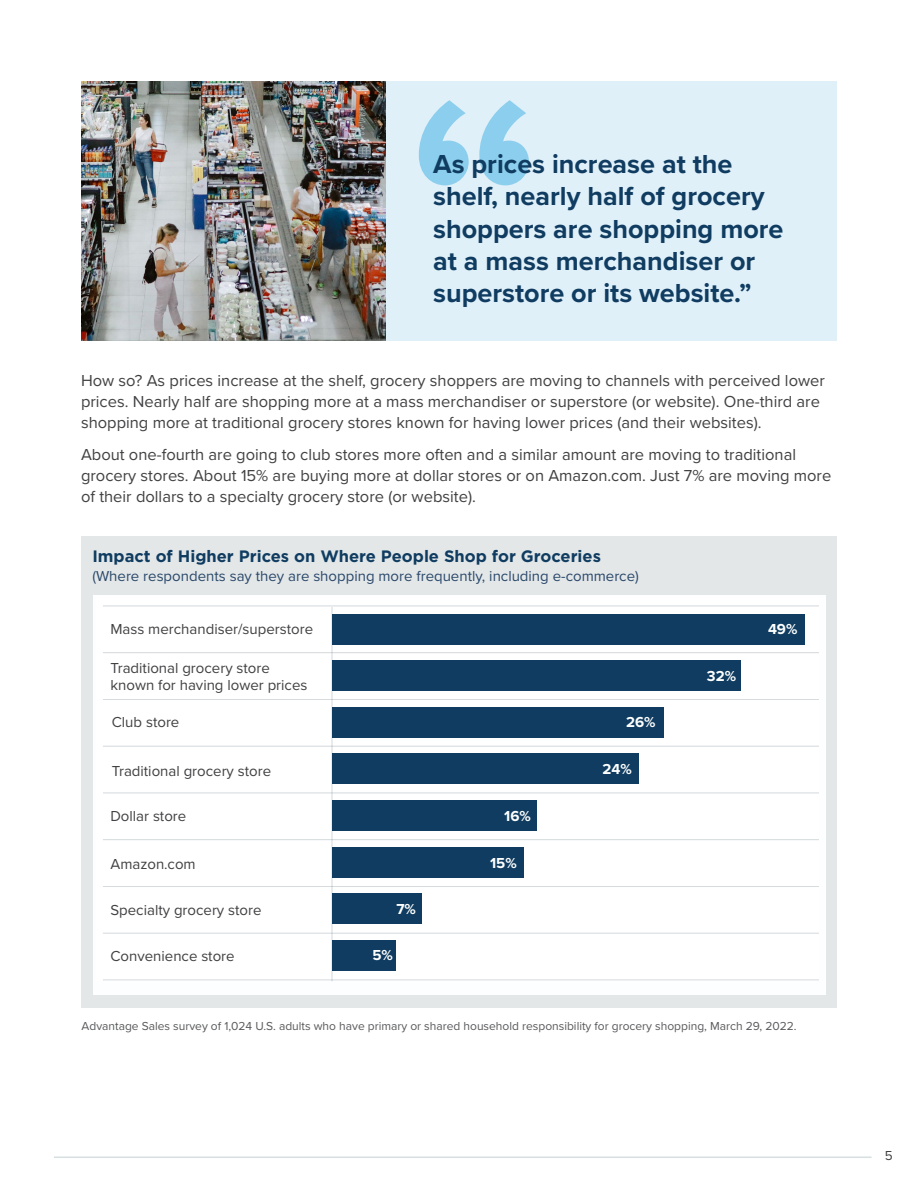
<style>
.page{position:relative;width:918px;height:1188px;background:#fff}
.page>*{position:absolute;margin:0;border:0;box-sizing:border-box;transform-origin:0 0}
.t1{font:700 27px/32.4px "Proxima Nova";color:#0f3c60}
.t2{font:16.5px/21px "Proxima Nova";color:#414042}
.Chart_Heading{font:700 16.5px "Gotham";color:#0f3c60}
.t3{font:15px/16.5px "Proxima Nova";color:#414042}
.t4{font:15px "Proxima Nova";color:#2a486a}
.t5{font:700 15px "Proxima Nova";color:#feffff}
.t6{font:13.5px "Proxima Nova";color:#414042}
.Small{font:12px "Proxima Nova";color:#58595b}
</style>
<div class="page">
<hr style="left:54px;top:1157px;width:818px;height:1px;background:#d8dfe1">
<div style="left:81px;top:536px;width:756px;height:472px;background:#e3e7e8"></div>
<div style="left:94px;top:595px;width:732px;height:400px;background:#fdfeff"></div>
<hr style="left:332px;top:607px;width:1px;height:374px;background:#1e384b">
<hr style="left:103px;top:606px;width:716px;height:1px;background:#1e384b">
<hr style="left:103px;top:652px;width:716px;height:1px;background:#1e384b">
<hr style="left:103px;top:699px;width:716px;height:1px;background:#1e384b">
<hr style="left:103px;top:746px;width:716px;height:1px;background:#1e384b">
<hr style="left:103px;top:793px;width:716px;height:1px;background:#1e384b">
<hr style="left:103px;top:839px;width:716px;height:1px;background:#1e384b">
<hr style="left:103px;top:886px;width:716px;height:1px;background:#1e384b">
<hr style="left:103px;top:933px;width:716px;height:1px;background:#1e384b">
<hr style="left:103px;top:980px;width:716px;height:1px;background:#1e384b">
<div style="left:332px;top:940px;width:64px;height:31px;background:#0f3c60"></div>
<div style="left:332px;top:894px;width:90px;height:30px;background:#0f3c60"></div>
<div style="left:332px;top:847px;width:192px;height:31px;background:#0f3c60"></div>
<div style="left:332px;top:800px;width:205px;height:31px;background:#0f3c60"></div>
<div style="left:332px;top:754px;width:307px;height:30px;background:#0f3c60"></div>
<div style="left:332px;top:707px;width:332px;height:31px;background:#0f3c60"></div>
<div style="left:332px;top:660px;width:409px;height:31px;background:#0f3c60"></div>
<div style="left:332px;top:614px;width:473px;height:30px;background:#0f3c60"></div>
<div style="left:386px;top:81px;width:451px;height:259px;background:#e0f0f9"></div>
<img style="left:81px;top:81px;width:305px;height:259px">
<svg style="left:419px;top:100px;width:110px;height:85px"></svg>
<p class="t1" style="left:433px;top:147px;width:352px">As prices increase at the shelf, nearly half of grocery shoppers are shopping more at a mass merchandiser or superstore or its website.”</p>
<p class="t2" style="left:81px;top:369px;width:745px">How so? As prices increase at the shelf, grocery shoppers are moving to channels with perceived lower prices. Nearly half are shopping more at a mass merchandiser or superstore (or website). One-third are shopping more at traditional grocery stores known for having lower prices (and their websites).</p>
<p class="t2" style="left:81px;top:443px;width:752px">About one-fourth are going to club stores more often and a similar amount are moving to traditional grocery stores. About 15% are buying more at dollar stores or on Amazon.com. Just 7% are moving more of their dollars to a specialty grocery store (or website).</p>
<p class="Chart_Heading" style="left:92px;top:545px;width:510px">Impact of Higher Prices on Where People Shop for Groceries</p>
<p class="t4" style="left:92px;top:565px;width:548px">(Where respondents say they are shopping more frequently, including e-commerce)</p>
<p class="t3" style="left:110px;top:620px;width:204px">Mass merchandiser/superstore</p>
<p class="t3" style="left:110px;top:660px;width:199px">Traditional grocery store known for having lower prices</p>
<p class="t3" style="left:112px;top:713px;width:69px">Club store</p>
<p class="t3" style="left:112px;top:762px;width:161px">Traditional grocery store</p>
<p class="t3" style="left:110px;top:807px;width:77px">Dollar store</p>
<p class="t3" style="left:110px;top:855px;width:87px">Amazon.com</p>
<p class="t3" style="left:110px;top:901px;width:153px">Specialty grocery store</p>
<p class="t3" style="left:110px;top:947px;width:126px">Convenience store</p>
<p class="t5" style="left:396px;top:897px;width:21px">7%</p>
<p class="t5" style="left:372px;top:944px;width:22px">5%</p>
<p class="t5" style="left:504px;top:805px;width:28px">16%</p>
<p class="t5" style="left:490px;top:851px;width:28px">15%</p>
<p class="t5" style="left:626px;top:710px;width:31px">26%</p>
<p class="t5" style="left:603px;top:757px;width:31px">24%</p>
<p class="t5" style="left:707px;top:665px;width:31px">32%</p>
<p class="t5" style="left:768px;top:618px;width:31px">49%</p>
<p class="Small" style="left:82px;top:1017px;width:717px">Advantage Sales survey of 1,024 U.S. adults who have primary or shared household responsibility for grocery shopping, March 29, 2022.</p>
<p class="t6" style="left:885px;top:1145px;width:9px">5</p>
</div>
